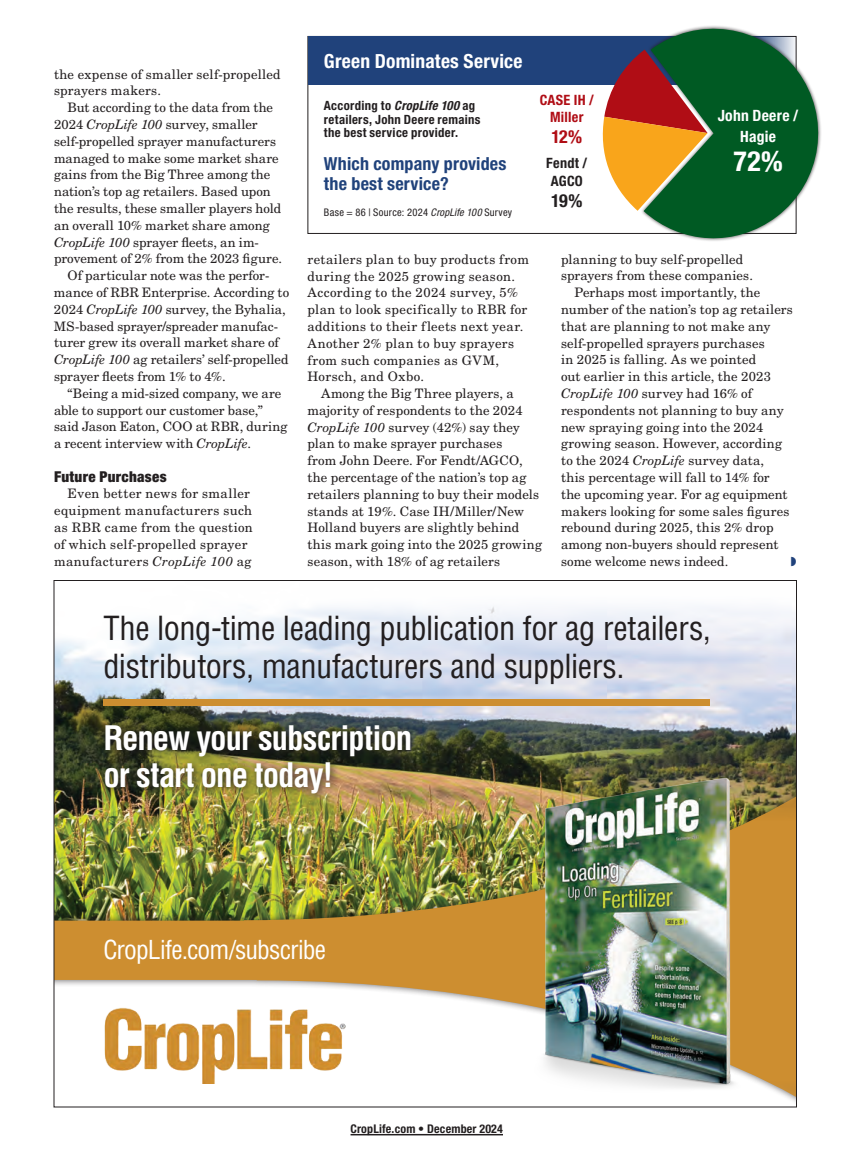
<style>
.page{position:relative;width:864px;height:1161px;background:#fff}
.page>*{position:absolute;margin:0;border:0;box-sizing:border-box;transform-origin:0 0}
.t1{font:700 condensed 33px/37.5px "Helvetica LT Std";letter-spacing:-.03em;color:#fff}
.t2{font:condensed 32.4px/38.5px "Helvetica LT Std";letter-spacing:-.015em;color:#231f20}
.chart_bodycopy{font:700 condensed 27.9px "Helvetica Neue LT Std";color:#fff}
.t3{font:condensed 25.5px "Helvetica LT Std";letter-spacing:-.03em;color:#fff}
.chart_title{font:700 condensed 19.5px "Helvetica Neue LT Std";letter-spacing:.01em;color:#fff}
.chart_blurb{font:700 condensed 18px/19.5px "Helvetica Neue LT Std";letter-spacing:.01em;color:#20427b}
.chart_bodycopy-2{font:700 condensed 18px "Helvetica Neue LT Std";color:#231f20}
.chart_bodycopy-3{font:700 condensed 18px "Helvetica Neue LT Std";color:#b00d15}
.chart_bodycopy-4{font:700 condensed 15.6px/20.5px "Helvetica Neue LT Std";letter-spacing:.015em;color:#fff;text-align:center}
.subhead{font:900 condensed 15px "Helvetica Neue LT Std";letter-spacing:.02em;color:#231f20}
.chart_bodycopy-5{font:700 condensed 14.25px/16.5px "Helvetica Neue LT Std";letter-spacing:.02em;color:#b00d15;text-align:center}
.chart_bodycopy-6{font:700 condensed 14.25px "Helvetica Neue LT Std";letter-spacing:.02em;color:#231f20}
.bodycopy{font:13.05px/16.8px "New Century Schlbk LT Std";letter-spacing:.01em;color:#231f20}
.bodycopy-2{font:13.05px/16.8px "New Century Schlbk LT Std";letter-spacing:.035em;color:#231f20}
.chart_blurb-2{font:700 condensed 12.75px/13.5px "Helvetica Neue LT Std";letter-spacing:.025em;color:#231f20}
.t4{font:700 condensed 12px "Helvetica Neue LT Std";letter-spacing:.015em;color:#231f20}
.chart_source{font:condensed 10.5px "Helvetica Neue LT Std";letter-spacing:.03em;color:#231f20}
.s1{font-style:italic}
</style>
<div class="page">
<div style="left:308px;top:36px;width:488px;height:48px;background:#20427b"></div>
<svg style="left:599px;top:53px;width:41px;height:158px"></svg>
<div style="left:640px;top:25px;width:182px;height:217px;background:#231f20;opacity:.75"></div>
<svg style="left:644px;top:25px;width:178px;height:217px;fill:#005a23"></svg>
<img style="left:56px;top:606px;width:739px;height:177px">
<svg style="left:56px;top:979px;width:739px;height:123px"></svg>
<img style="left:56px;top:790px;width:739px;height:189px">
<div style="left:99px;top:719px;width:320px;height:83px;background:#231f20;opacity:.88"></div>
<img style="left:105px;top:1006px;width:240px;height:77px">
<div style="left:103px;top:699px;width:606px;height:7px;background:#cd8e30"></div>
<img style="left:493px;top:769px;width:284px;height:331px">
<hr style="left:351px;top:1134px;width:152px;height:1px;background:#231f20">
<p class="bodycopy" style="left:54px;top:66px;width:228px">the expense of smaller self-propelled sprayers makers.</p>
<p class="bodycopy" style="left:54px;top:99px;width:230px;text-indent:13px">But according to the data from the 2024 <span class="s1">CropLife 100</span> survey, smaller self-propelled sprayer manufacturers managed to make some market share gains from the Big Three among the nation’s top ag retailers. Based upon the results, these smaller players hold an overall 10% market share among <span class="s1">CropLife 100</span> sprayer fleets, an im&shy;provement of 2% from the 2023 figure.</p>
<p class="bodycopy" style="left:54px;top:267px;width:237px;text-indent:13px">Of particular note was the perfor&shy;mance of RBR Enterprise. According to 2024 <span class="s1">CropLife 100</span> survey, the Byhalia, MS-based sprayer/spreader manufac&shy;turer grew its overall market share of <span class="s1">CropLife 100</span> ag retailers’ self-propelled sprayer fleets from 1% to 4%.</p>
<p class="bodycopy" style="left:54px;top:385px;width:235px;text-indent:13px">“Being a mid-sized company, we are able to support our customer base,” said Jason Eaton, COO at RBR, during a recent interview with <span class="s1">CropLife</span>.</p>
<p class="subhead" style="left:54px;top:467px;width:114px">Future Purchases</p>
<p class="bodycopy" style="left:54px;top:485px;width:200px;text-indent:13px">Even better news for smaller equipment manufacturers such as RBR came from the question of which self-propelled sprayer manufacturers <span class="s1">CropLife 100</span> ag</p>
<p class="chart_title" style="left:324px;top:50px;width:200px">Green Dominates Service</p>
<p class="chart_blurb-2" style="left:324px;top:99px;width:158px">According to <span class="s1">CropLife 100</span> ag retailers, John Deere remains the best service provider.</p>
<p class="chart_blurb" style="left:324px;top:154px;width:184px">Which company provides the best service?</p>
<p class="chart_source" style="left:324px;top:206px;width:190px">Base = 86 | Source: 2024 <span class="s1">CropLife 100</span> Survey</p>
<p class="chart_bodycopy-5" style="left:540px;top:92px;width:56px">CASE IH /<br>Miller</p>
<p class="chart_bodycopy-3" style="left:551px;top:125px;width:32px">12%</p>
<p class="chart_bodycopy-4" style="left:718px;top:105px;width:82px">John Deere /<br>Hagie</p>
<p class="chart_bodycopy-6" style="left:546px;top:154px;width:43px">Fendt /</p>
<p class="chart_bodycopy" style="left:733px;top:145px;width:51px">72%</p>
<p class="chart_bodycopy-6" style="left:551px;top:173px;width:34px">AGCO</p>
<p class="chart_bodycopy-2" style="left:551px;top:190px;width:33px">19%</p>
<p class="bodycopy-2" style="left:308px;top:251px;width:223px">retailers plan to buy products from during the 2025 growing season.<br>According to the 2024 survey, 5% plan to look specifically to RBR for additions to their fleets next year.<br>Another 2% plan to buy sprayers from such companies as GVM,<br>Horsch, and Oxbo.</p>
<p class="bodycopy" style="left:308px;top:385px;width:236px;text-indent:13px">Among the Big Three players, a majority of respondents to the 2024<br><span class="s1">CropLife 100</span> survey (42%) say they plan to make sprayer purchases<br>from John Deere. For Fendt/AGCO, the percentage of the nation’s top ag retailers planning to buy their models stands at 19%. Case IH/Miller/New Holland buyers are slightly behind this mark going into the 2025 growing season, with 18% of ag retailers</p>
<p class="bodycopy" style="left:561px;top:251px;width:193px">planning to buy self-propelled sprayers from these companies.</p>
<p class="bodycopy" style="left:561px;top:284px;width:233px;text-indent:13px">Perhaps most importantly, the number of the nation’s top ag retailers that are planning to not make any self-propelled sprayers purchases<br>in 2025 is falling. As we pointed<br>out earlier in this article, the 2023<br><span class="s1">CropLife 100</span> survey had 16% of respondents not planning to buy any new spraying going into the 2024 growing season. However, according to the 2024 <span class="s1">CropLife</span> survey data,<br>this percentage will fall to 14% for<br>the upcoming year. For ag equipment makers looking for some sales figures rebound during 2025, this 2% drop among non-buyers should represent some welcome news indeed.</p>
<p class="t2" style="left:103px;top:609px;width:609px">The long-time leading publication for ag retailers, distributors, manufacturers and suppliers.</p>
<p class="t1" style="left:103px;top:719px;width:310px">Renew your subscription or start one today!</p>
<p class="t3" style="left:103px;top:934px;width:224px">CropLife.com/subscribe</p>
<p class="t4" style="left:351px;top:1121px;width:154px">CropLife.com • December 2024</p>
</div>
